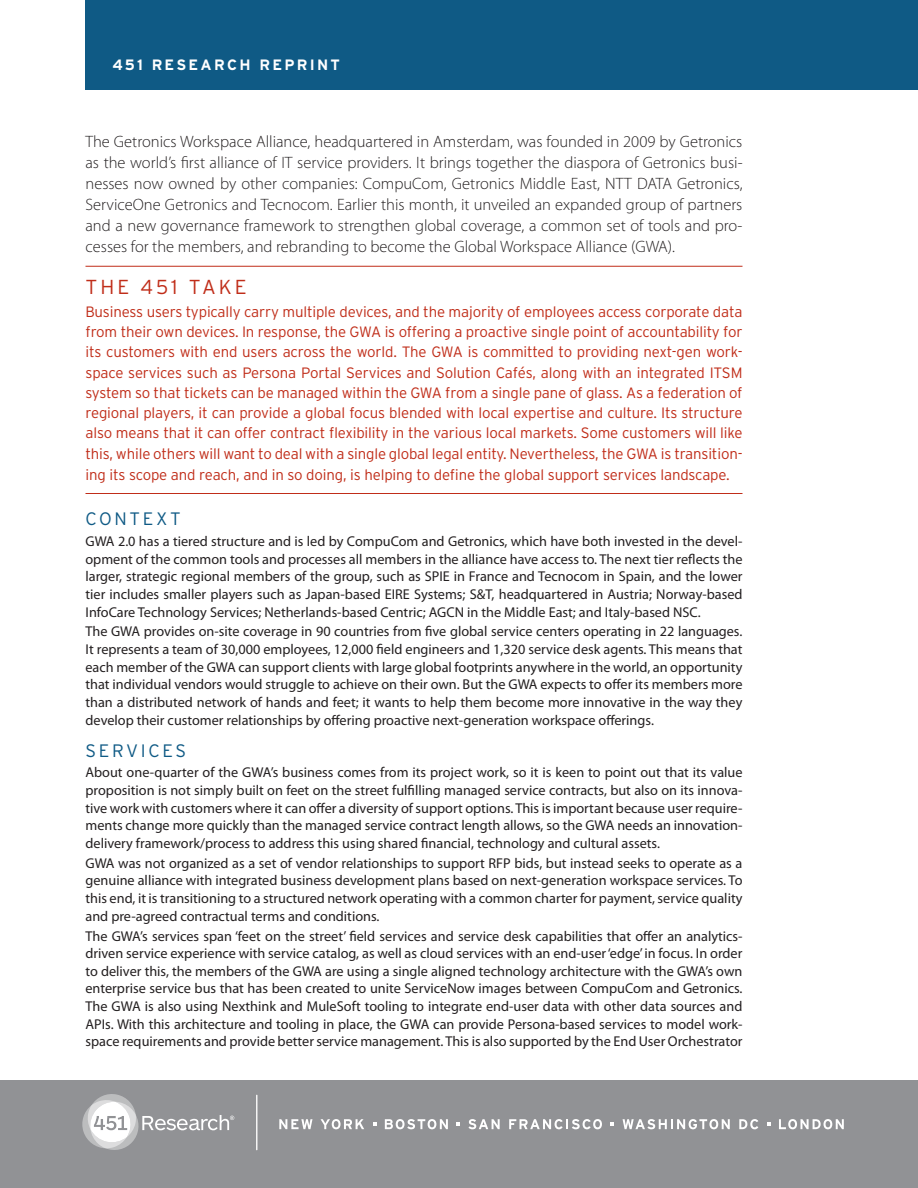
<style>
.page{position:relative;width:918px;height:1188px;background:#fff}
.page>*{position:absolute;margin:0;border:0;box-sizing:border-box;transform-origin:0 0}
.t1{font:300 20.25px "Interstate";letter-spacing:.15em;color:#c02d19}
.t2{font:300 18px "Interstate";letter-spacing:.15em;color:#0f5a85}
.t3{font:300 16.5px/21px "Myriad Pro";color:#231f20;text-align:justify}
.t4{font:300 15px/20.4px "Interstate";letter-spacing:-.01em;color:#c02d19;text-align:justify}
.t5{font:700 15px "Interstate";letter-spacing:.15em;color:#fff}
.t6{font:14.25px/17.7px "Myriad Pro";color:#231f20;text-align:justify}
</style>
<div class="page">
<hr style="left:86px;top:266px;width:656px;height:1px;background:#c02d19">
<hr style="left:86px;top:493px;width:656px;height:1px;background:#c02d19">
<div style="left:0;top:1080px;width:918px;height:108px;background:#919295"></div>
<hr style="left:256px;top:1095px;width:1px;height:55px;background:#fff">
<svg style="left:82px;top:1094px;width:152px;height:56px"></svg>
<svg style="left:279px;top:1119px;width:34px;height:10px"></svg>
<svg style="left:321px;top:1119px;width:43px;height:10px"></svg>
<svg style="left:385px;top:1119px;width:63px;height:10px"></svg>
<svg style="left:468px;top:1119px;width:32px;height:10px"></svg>
<svg style="left:509px;top:1119px;width:93px;height:10px"></svg>
<svg style="left:623px;top:1119px;width:107px;height:10px"></svg>
<svg style="left:739px;top:1119px;width:19px;height:10px"></svg>
<svg style="left:779px;top:1119px;width:65px;height:10px"></svg>
<svg style="left:373px;top:1122px;width:3px;height:4px"></svg>
<svg style="left:456px;top:1122px;width:4px;height:4px"></svg>
<svg style="left:611px;top:1122px;width:3px;height:4px"></svg>
<svg style="left:767px;top:1122px;width:3px;height:4px"></svg>
<div style="left:86px;top:0;width:832px;height:90px;background:#0f5a85"></div>
<p class="t5" style="left:112px;top:55px;width:229px">451 RESEARCH REPRINT</p>
<p class="t3" style="left:86px;top:131px;width:659px">The Getronics Workspace Alliance, headquartered in Amsterdam, was founded in 2009 by Getronics as the world’s first alliance of IT service providers. It brings together the diaspora of Getronics busi&shy;nesses now owned by other companies: CompuCom, Getronics Middle East, NTT DATA Getronics, ServiceOne Getronics and Tecnocom. Earlier this month, it unveiled an expanded group of partners and a new governance framework to strengthen global coverage, a common set of tools and pro&shy;cesses for the members, and rebranding to become the Global Workspace Alliance (GWA).</p>
<h1 class="t1" style="left:86px;top:274px;width:163px">THE 451 TAKE</h1>
<p class="t4" style="left:86px;top:301px;width:659px">Business users typically carry multiple devices, and the majority of employees access corporate data from their own devices. In response, the GWA is offering a proactive single point of accountability for its customers with end users across the world. The GWA is committed to providing next-gen work&shy;space services such as Persona Portal Services and Solution Cafés, along with an integrated ITSM system so that tickets can be managed within the GWA from a single pane of glass. As a federation of regional players, it can provide a global focus blended with local expertise and culture. Its structure also means that it can offer contract flexibility in the various local markets. Some customers will like this, while others will want to deal with a single global legal entity. Nevertheless, the GWA is transition&shy;ing its scope and reach, and in so doing, is helping to define the global support services landscape.</p>
<p class="t2" style="left:86px;top:508px;width:97px">CONTEXT</p>
<p class="t6" style="left:86px;top:532px;width:659px">GWA 2.0 has a tiered structure and is led by CompuCom and Getronics, which have both invested in the devel&shy;opment of the common tools and processes all members in the alliance have access to. The next tier reflects the larger, strategic regional members of the group, such as SPIE in France and Tecnocom in Spain, and the lower tier includes smaller players such as Japan-based EIRE Systems; S&amp;T, headquartered in Austria; Norway-based InfoCare Technology Services; Netherlands-based Centric; AGCN in the Middle East; and Italy-based NSC.</p>
<p class="t6" style="left:86px;top:623px;width:659px">The GWA provides on-site coverage in 90 countries from five global service centers operating in 22 languages.<br>It represents a team of 30,000 employees, 12,000 field engineers and 1,320 service desk agents. This means that each member of the GWA can support clients with large global footprints anywhere in the world, an opportunity that individual vendors would struggle to achieve on their own. But the GWA expects to offer its members more than a distributed network of hands and feet; it wants to help them become more innovative in the way they develop their customer relationships by offering proactive next-generation workspace offerings.</p>
<p class="t2" style="left:86px;top:739px;width:102px">SERVICES</p>
<p class="t6" style="left:86px;top:764px;width:659px">About one-quarter of the GWA’s business comes from its project work, so it is keen to point out that its value proposition is not simply built on feet on the street fulfilling managed service contracts, but also on its innova&shy;tive work with customers where it can offer a diversity of support options. This is important because user require&shy;ments change more quickly than the managed service contract length allows, so the GWA needs an innovation&shy;delivery framework/process to address this using shared financial, technology and cultural assets.</p>
<p class="t6" style="left:86px;top:854px;width:659px">GWA was not organized as a set of vendor relationships to support RFP bids, but instead seeks to operate as a genuine alliance with integrated business development plans based on next-generation workspace services. To this end, it is transitioning to a structured network operating with a common charter for payment, service quality and pre-agreed contractual terms and conditions.</p>
<p class="t6" style="left:86px;top:927px;width:659px">The GWA’s services span ‘feet on the street’ field services and service desk capabilities that offer an analytics&shy;driven service experience with service catalog, as well as cloud services with an end-user ‘edge’ in focus. In order to deliver this, the members of the GWA are using a single aligned technology architecture with the GWA’s own enterprise service bus that has been created to unite ServiceNow images between CompuCom and Getronics.<br>The GWA is also using Nexthink and MuleSoft tooling to integrate end-user data with other data sources and APIs. With this architecture and tooling in place, the GWA can provide Persona-based services to model work&shy;space requirements and provide better service management. This is also supported by the End User Orchestrator</p>
</div>
